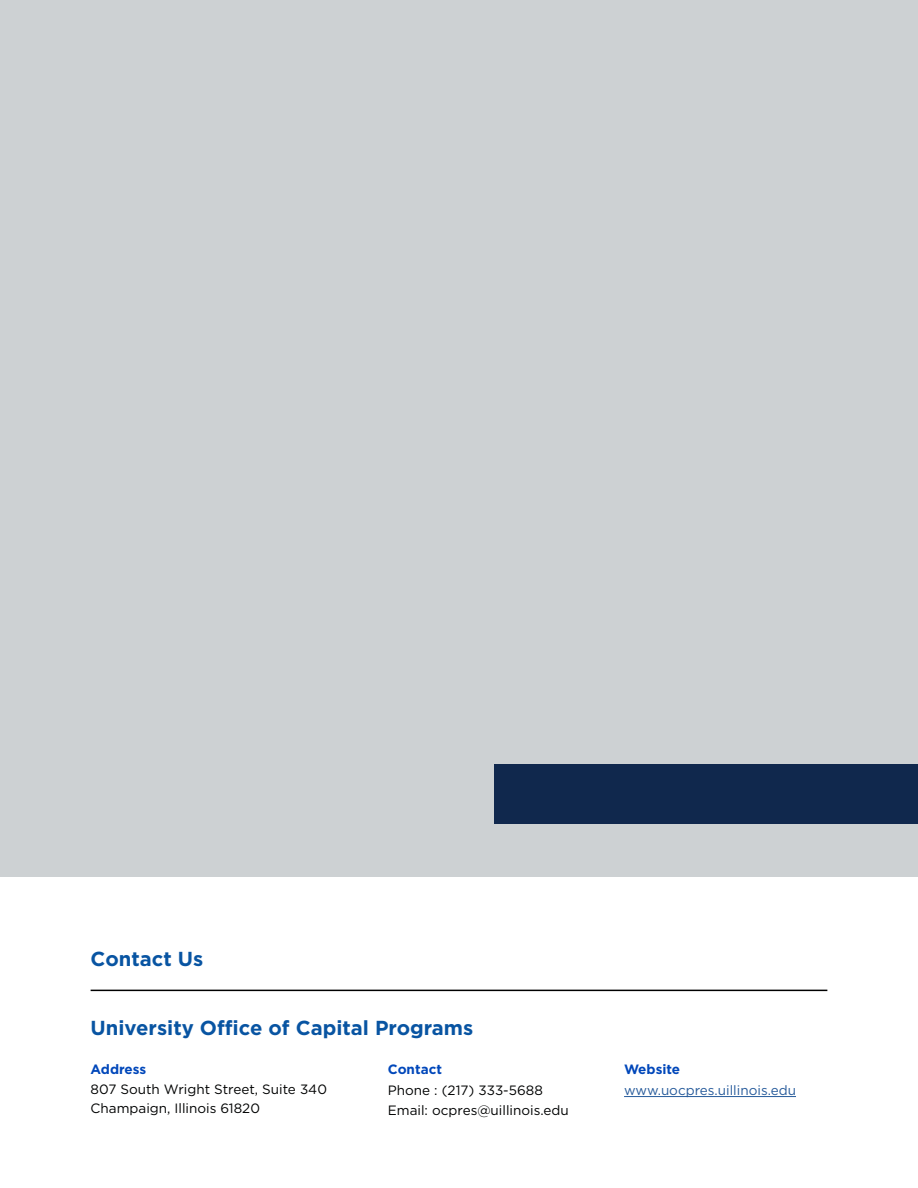
<style>
.page{position:relative;width:918px;height:1188px;background:#fff}
.page>*{position:absolute;margin:0;border:0;box-sizing:border-box;transform-origin:0 0}
.H3__SH3{font:700 20.25px "Gotham";color:#0854a2}
.P__Basic_Content{font:13.5px "Gotham";color:#010202}
.P__Basic_Content-2{font:13.5px "Gotham";color:#275b9b}
.H3__SH2{font:700 13.5px "Gotham";color:#0047ba}
</style>
<div class="page">
<div style="left:0;top:0;width:918px;height:877px;background:#cdd1d3"></div>
<hr style="left:624px;top:1096px;width:172px;height:1px;background:#275b9b">
<hr style="left:91px;top:990px;width:736px;height:1px;background:#000">
<div style="left:495px;top:764px;width:423px;height:60px;background:#10284d"></div>
<h3 class="H3__SH3" style="left:91px;top:945px;width:114px">Contact Us</h3>
<h3 class="H3__SH3" style="left:91px;top:1014px;width:384px">University Office of Capital Programs</h3>
<h3 class="H3__SH2" style="left:91px;top:1060px;width:57px">Address</h3>
<p class="P__Basic_Content" style="left:91px;top:1080px;width:238px">807 South Wright Street, Suite 340</p>
<p class="P__Basic_Content" style="left:91px;top:1100px;width:171px">Champaign, Illinois 61820</p>
<h3 class="H3__SH2" style="left:388px;top:1060px;width:56px">Contact</h3>
<p class="P__Basic_Content" style="left:388px;top:1082px;width:156px">Phone : (217) 333-5688</p>
<p class="P__Basic_Content" style="left:388px;top:1101px;width:182px">Email: ocpres@uillinois.edu</p>
<h3 class="H3__SH2" style="left:624px;top:1060px;width:58px">Website</h3>
<p class="P__Basic_Content-2" style="left:624px;top:1082px;width:173px">www.uocpres.uillinois.edu</p>
</div>
